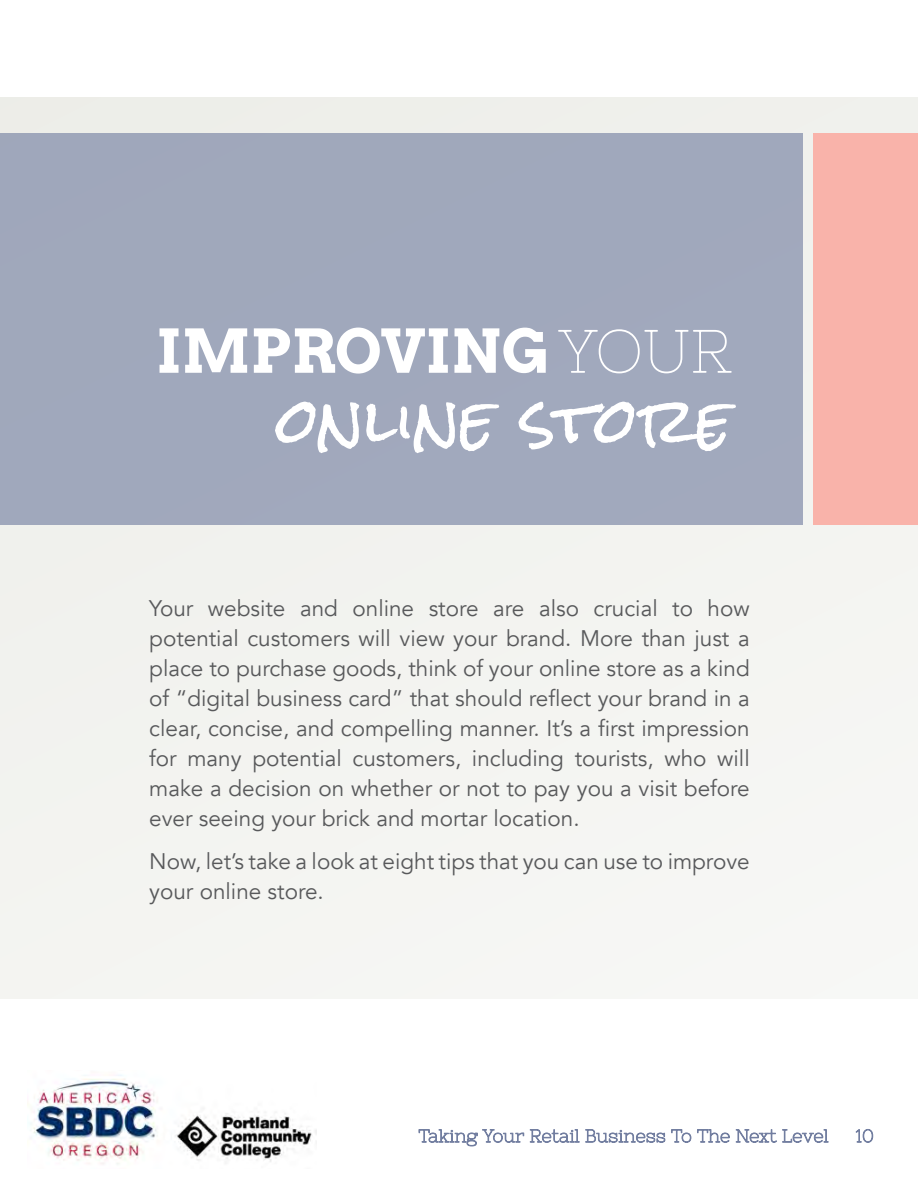
<style>
.page{position:relative;width:918px;height:1188px;background:#fff}
.page>*{position:absolute;margin:0;border:0;box-sizing:border-box;transform-origin:0 0}
.t1{font:61.2px "Rock Salt";color:#fff}
.t2{font:700 60px "Arvo";color:#fff}
.t3{font:22.5px/30px "Avenir";color:#58595b;text-align:justify}
.s1{font-family:"Nixie One";font-weight:400;font-size:61.2px}
</style>
<div class="page">
<div style="left:0;top:97px;width:918px;height:902px;background:#f4f4f1"></div>
<div style="left:0;top:134px;width:802px;height:391px;background:#a0a8bc"></div>
<div style="left:813px;top:134px;width:105px;height:391px;background:#f9b3aa"></div>
<svg style="left:419px;top:1129px;width:105px;height:17px"></svg>
<svg style="left:530px;top:1129px;width:135px;height:14px"></svg>
<svg style="left:671px;top:1129px;width:20px;height:14px"></svg>
<svg style="left:697px;top:1129px;width:33px;height:14px"></svg>
<svg style="left:736px;top:1129px;width:92px;height:14px"></svg>
<svg style="left:856px;top:1129px;width:17px;height:14px"></svg>
<img style="left:27px;top:1075px;width:289px;height:89px">
<h2 class="t2" style="left:156px;top:313px;width:578px">IMPROVING <span class="s1">YOUR</span></h2>
<h1 class="t1" style="left:277px;top:388px;width:457px">ONLINE STORE</h1>
<p class="t3" style="left:149px;top:594px;width:602px">Your website and online store are also crucial to how potential customers will view your brand. More than just a place to purchase goods, think of your online store as a kind of “digital business card” that should reflect your brand in a clear, concise, and compelling manner. It’s a first impression for many potential customers, including tourists, who will make a decision on whether or not to pay you a visit before ever seeing your brick and mortar location.</p>
<p class="t3" style="left:149px;top:847px;width:602px">Now, let’s take a look at eight tips that you can use to improve your online store.</p>
</div>
